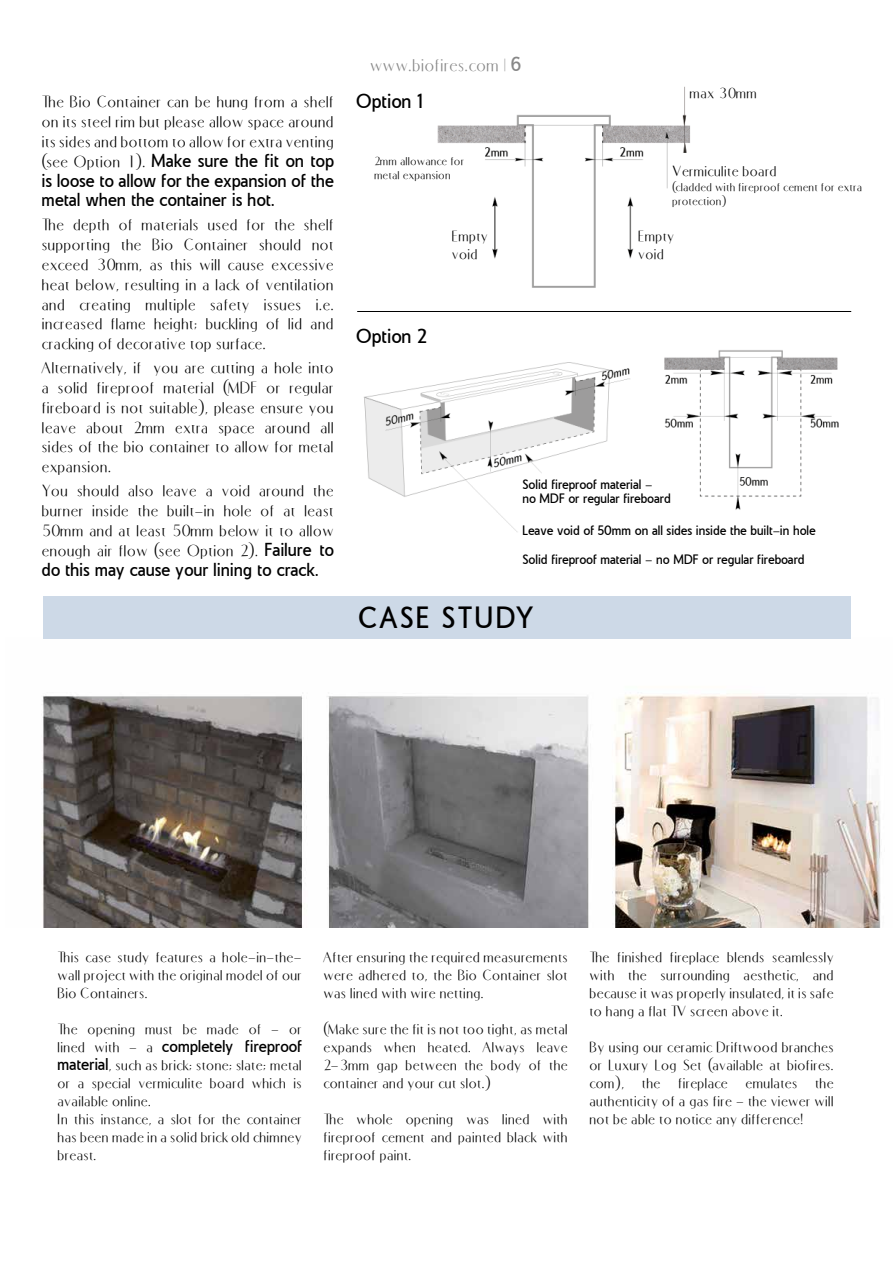
<style>
.page{position:relative;width:893px;height:1263px;background:#fff}
.page>*{position:absolute;margin:0;border:0;box-sizing:border-box;transform-origin:0 0}
.t1{font:500 27px "COM4 t Sans";letter-spacing:.075em;color:#000}
.t2{font:18px "COM4 t Fine";color:#878787}
.t3{font:500 18px "COM4 t Sans";color:#000}
.t4{font:16.5px/19.8px "COM4 t Fine";color:#000;text-align:justify}
.t5{font:500 16.5px/19.8px "COM4 t Sans";color:#000;text-align:justify}
.t6{font:15px/18px "COM4 t Fine";color:#000;text-align:justify}
.t7{font:500 15px "COM4 t Sans";color:#000}
.t8{font:500 12px/14.4px "COM4 t Sans";color:#000}
.t9{font:12px/14.4px "COM4 t Fine";color:#000}
.s1{font-family:"COM4 t Fine";font-weight:400}
.s2{font-family:"COM4 t Sans";font-weight:500}
</style>
<div class="page">
<img style="left:364px;top:86px;width:488px;height:446px">
<img style="left:41px;top:694px;width:840px;height:233px">
<div style="left:43px;top:596px;width:808px;height:43px;background:#cdd9e7"></div>
<hr style="left:357px;top:311px;width:494px;height:1px;background:#000">
<p class="t4" style="left:43px;top:92px;width:294px">The Bio Container can be hung from a shelf on its steel rim but please allow space around its sides and bottom to allow for extra venting</p>
<p class="t5" style="left:43px;top:152px;width:294px"><span class="s1">(see Option 1).</span> Make sure the fit on top is loose to allow for the expansion of the metal when the container is hot.</p>
<p class="t4" style="left:43px;top:215px;width:294px">The depth of materials used for the shelf supporting the Bio Container should not exceed 30mm, as this will cause excessive heat below, resulting in a lack of ventilation and creating multiple safety issues i.e. increased flame height; buckling of lid and cracking of decorative top surface.</p>
<p class="t4" style="left:43px;top:358px;width:294px">Alternatively, if you are cutting a hole into a solid fireproof material (MDF or regular fireboard is not suitable), please ensure you leave about 2mm extra space around all sides of the bio container to allow for metal expansion.</p>
<p class="t4" style="left:43px;top:481px;width:294px">You should also leave a void around the burner inside the built-in hole of at least 50mm and at least 50mm below it to allow enough air flow (see Option 2). <span class="s2">Failure to</span></p>
<p class="t5" style="left:43px;top:561px;width:279px">do this may cause your lining to crack.</p>
<p class="t2" style="left:371px;top:56px;width:153px">www.biofires.com | <span class="s2">6</span></p>
<p class="t3" style="left:357px;top:94px;width:68px">Option 1</p>
<p class="t9" style="left:375px;top:153px;width:92px">2mm allowance for metal expansion</p>
<p class="t6" style="left:453px;top:227px;width:38px">Empty void</p>
<p class="t3" style="left:357px;top:329px;width:73px">Option 2</p>
<p class="t6" style="left:690px;top:84px;width:69px">max 30mm</p>
<p class="t6" style="left:673px;top:162px;width:106px">Vermiculite board</p>
<p class="t9" style="left:673px;top:179px;width:191px">(cladded with fireproof cement for extra protection)</p>
<p class="t6" style="left:639px;top:227px;width:38px">Empty void</p>
<p class="t8" style="left:523px;top:478px;width:150px">Solid fireproof material -<br>no MDF or regular fireboard</p>
<p class="t8" style="left:523px;top:524px;width:295px">Leave void of 50mm on all sides inside the built-in hole</p>
<p class="t8" style="left:523px;top:553px;width:284px">Solid fireproof material - no MDF or regular fireboard</p>
<h1 class="t1" style="left:360px;top:607px;width:176px">CASE STUDY</h1>
<p class="t6" style="left:58px;top:948px;width:246px">This case study features a hole-in-the&shy;wall project with the original model of our Bio Containers.</p>
<p class="t6" style="left:58px;top:1020px;width:246px">The opening must be made of - or</p>
<p class="t7" style="left:58px;top:1040px;width:246px"><span class="s1">lined with - a</span> completely fireproof</p>
<p class="t6" style="left:58px;top:1056px;width:246px;text-align:left"><span class="s2">material</span>, such as brick; stone; slate; metal or a special vermiculite board which is available online.<br>In this instance, a slot for the container has been made in a solid brick old chimney breast.</p>
<p class="t6" style="left:324px;top:948px;width:246px">After ensuring the required measurements were adhered to, the Bio Container slot was lined with wire netting.</p>
<p class="t6" style="left:324px;top:1020px;width:246px">(Make sure the fit is not too tight, as metal expands when heated. Always leave 2-3mm gap between the body of the container and your cut slot.)</p>
<p class="t6" style="left:324px;top:1110px;width:246px">The whole opening was lined with fireproof cement and painted black with fireproof paint.</p>
<p class="t6" style="left:590px;top:948px;width:246px">The finished fireplace blends seamlessly with the surrounding aesthetic, and because it was properly insulated, it is safe to hang a flat TV screen above it.</p>
<p class="t6" style="left:590px;top:1038px;width:246px">By using our ceramic Driftwood branches or Luxury Log Set (available at biofires. com), the fireplace emulates the authenticity of a gas fire - the viewer will not be able to notice any difference!</p>
</div>
